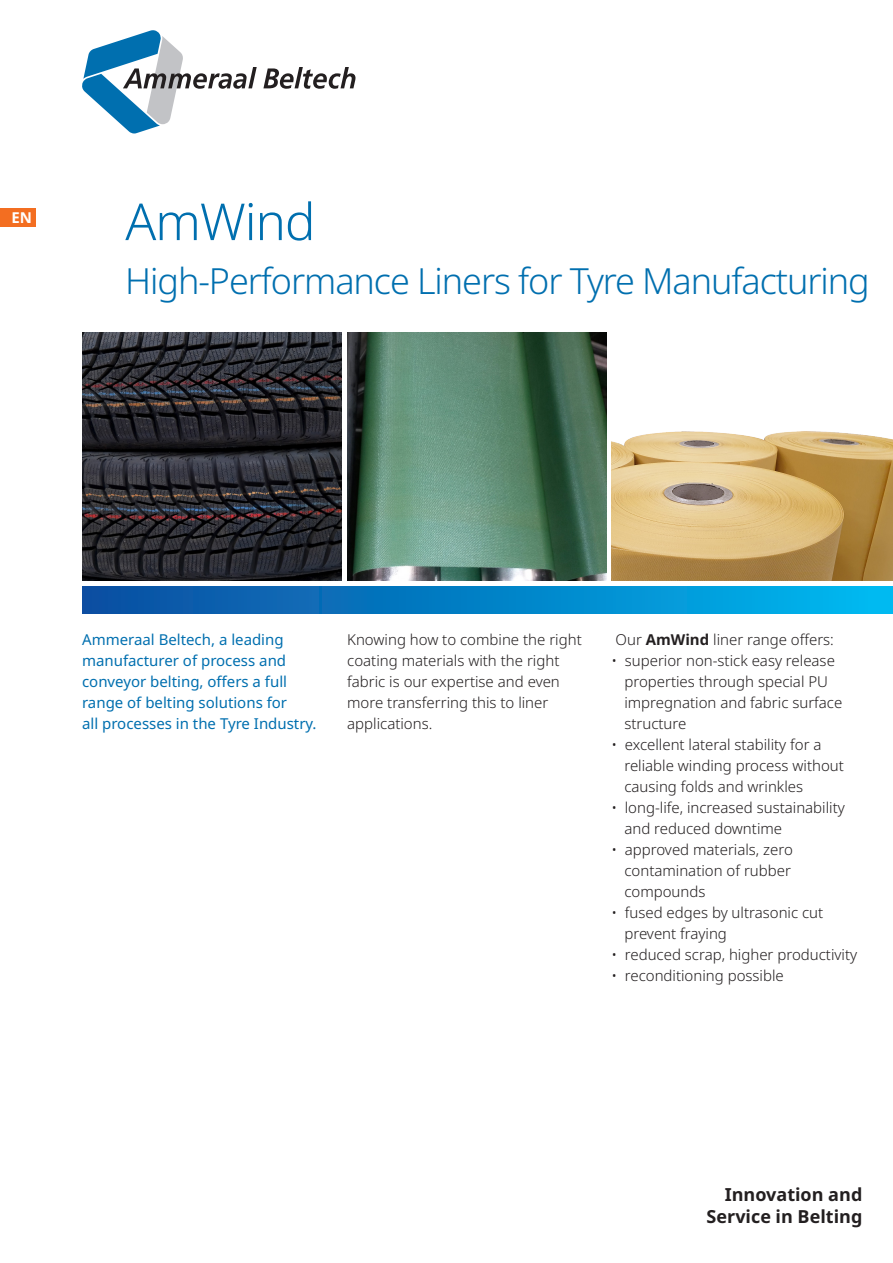
<style>
.page{position:relative;width:893px;height:1263px;background:#fff}
.page>*{position:absolute;margin:0;border:0;box-sizing:border-box;transform-origin:0 0}
.t1{font:300 51px "Noto Sans";letter-spacing:-.02em;color:#006faf}
.t2{font:300 36px "Noto Sans";letter-spacing:-.03em;color:#006faf}
.t3{font:700 18px "Noto Sans";color:#231f20}
.t4{font:300 15px/21px "Noto Sans";color:#231f20}
.t5{font:15px/21px "Noto Sans";color:#006faf}
.t6{font:700 15px "Noto Sans";color:#fff}
.s1{font-weight:700}
</style>
<div class="page">
<div style="left:0;top:208px;width:35px;height:18px;background:#f36e21"></div>
<svg style="left:82px;top:30px;width:273px;height:103px"></svg>
<div style="left:82px;top:586px;width:811px;height:28px;background:linear-gradient(to right,#0c4c9f,#00baf1)"></div>
<img style="left:82px;top:332px;width:259px;height:249px">
<img style="left:347px;top:332px;width:260px;height:249px">
<img style="left:611px;top:431px;width:282px;height:150px">
<p class="t6" style="left:12px;top:207px;width:22px">EN</p>
<p class="t1" style="left:125px;top:186px;width:192px">AmWind</p>
<p class="t2" style="left:125px;top:256px;width:746px">High-Performance Liners for Tyre Manufacturing</p>
<p class="t5" style="left:82px;top:629px;width:207px">Ammeraal Beltech, a leading manufacturer of process and conveyor belting, offers a full</p>
<p class="t5" style="left:82px;top:692px;width:207px">range of belting solutions for</p>
<p class="t5" style="left:82px;top:713px;width:236px">all processes in the Tyre Industry.</p>
<p class="t4" style="left:347px;top:629px;width:236px">Knowing how to combine the right coating materials with the right</p>
<p class="t4" style="left:347px;top:671px;width:214px">fabric is our expertise and even</p>
<p class="t4" style="left:347px;top:692px;width:203px">more transferring this to liner applications.</p>
<p class="t4" style="left:615px;top:629px;width:220px">Our <span class="s1">AmWind</span> liner range offers:</p>
<p class="t4" style="left:624px;top:650px;width:219px;text-indent:-13px">• superior non-stick easy release properties through special PU impregnation and fabric surface structure</p>
<p class="t4" style="left:624px;top:734px;width:221px;text-indent:-13px">• excellent lateral stability for a reliable winding process without causing folds and wrinkles</p>
<p class="t4" style="left:624px;top:797px;width:222px;text-indent:-13px">• long-life, increased sustainability and reduced downtime</p>
<p class="t4" style="left:624px;top:839px;width:170px;text-indent:-13px">• approved materials, zero contamination of rubber compounds</p>
<p class="t4" style="left:624px;top:902px;width:200px;text-indent:-13px">• fused edges by ultrasonic cut prevent fraying</p>
<p class="t4" style="left:612px;top:944px;width:247px">• reduced scrap, higher productivity</p>
<p class="t4" style="left:612px;top:965px;width:174px">• reconditioning possible</p>
<p class="t3" style="left:725px;top:1182px;width:139px">Innovation and</p>
<p class="t3" style="left:707px;top:1203px;width:157px">Service in Belting</p>
</div>
